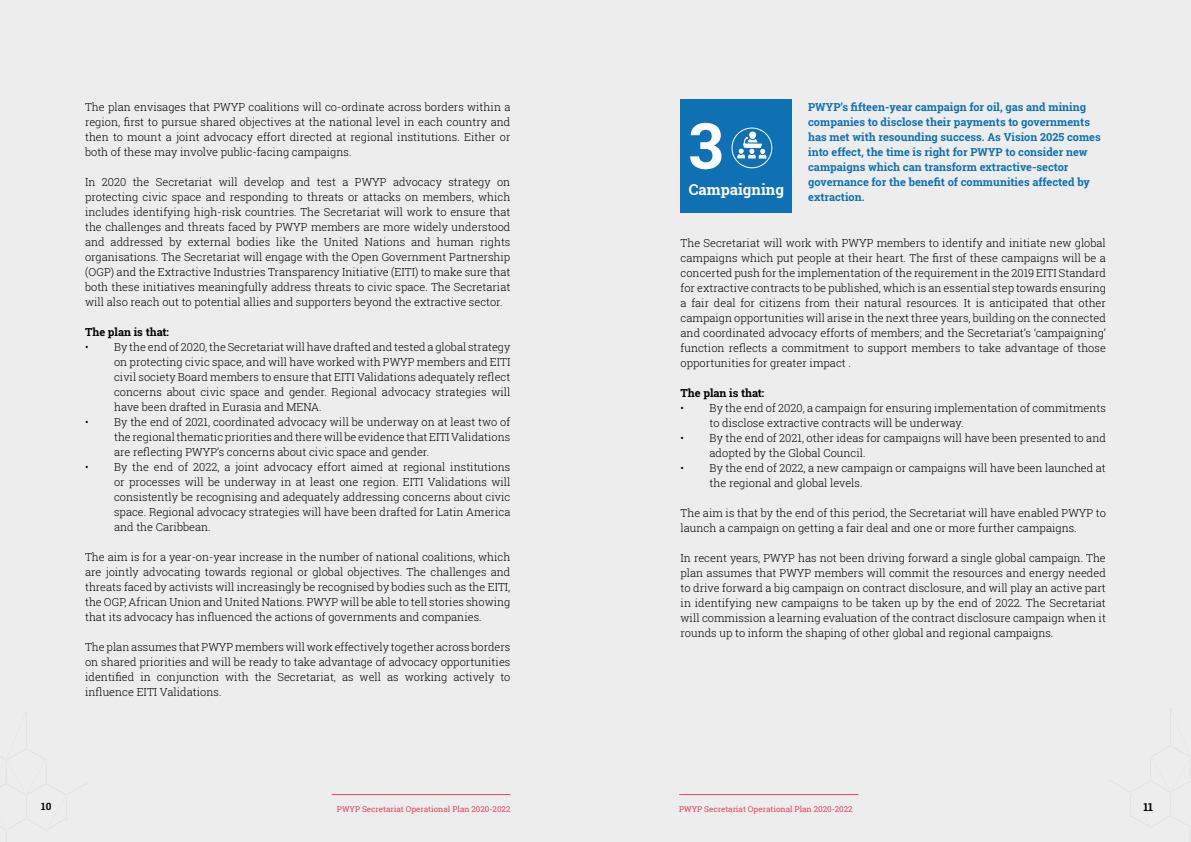
<style>
.page{position:relative;width:1191px;height:842px;background:#ededee}
.page>*{position:absolute;margin:0;border:0;box-sizing:border-box;transform-origin:0 0}
.t1{font:700 15px "Roboto Slab";color:#fff}
.t2{font:300 11px/15px "Roboto Slab";color:#000;text-align:justify}
.t3{font:700 11px/15px "Roboto Slab";color:#0f71b4}
.t4{font:700 11px "Roboto Slab";color:#000}
.t5{font:700 10px "Roboto Slab";color:#000}
.t6{font:8px "Roboto Slab";color:#e64561}
</style>
<div class="page">
<hr style="left:332px;top:794px;width:178px;height:1px;background:#e64561">
<hr style="left:679px;top:794px;width:179px;height:1px;background:#e64561">
<svg style="left:1113px;top:709px;width:78px;height:133px"></svg>
<svg style="left:0;top:712px;width:85px;height:117px"></svg>
<div style="left:680px;top:99px;width:112px;height:114px;background:#0f71b4"></div>
<svg style="left:690px;top:123px;width:31px;height:46px"></svg>
<svg style="left:737px;top:131px;width:29px;height:28px"></svg>
<div style="left:731px;top:128px;width:41px;height:40px;border:1px solid #fff;border-radius:50%"></div>
<p class="t2" style="left:85px;top:99px;width:427px">The plan envisages that PWYP coalitions will co-ordinate across borders within a region, first to pursue shared objectives at the national level in each country and then to mount a joint advocacy effort directed at regional institutions. Either or both of these may involve public-facing campaigns.</p>
<p class="t2" style="left:85px;top:174px;width:427px">In 2020 the Secretariat will develop and test a PWYP advocacy strategy on protecting civic space and responding to threats or attacks on members, which includes identifying high-risk countries. The Secretariat will work to ensure that the challenges and threats faced by PWYP members are more widely understood and addressed by external bodies like the United Nations and human rights organisations. The Secretariat will engage with the Open Government Partnership (OGP) and the Extractive Industries Transparency Initiative (EITI) to make sure that both these initiatives meaningfully address threats to civic space. The Secretariat will also reach out to potential allies and supporters beyond the extractive sector.</p>
<p class="t4" style="left:85px;top:324px;width:85px">The plan is that:</p>
<p class="t2" style="left:114px;top:339px;width:398px;text-indent:-29px">• By the end of 2020, the Secretariat will have drafted and tested a global strategy on protecting civic space, and will have worked with PWYP members and EITI civil society Board members to ensure that EITI Validations adequately reflect concerns about civic space and gender. Regional advocacy strategies will have been drafted in Eurasia and MENA.</p>
<p class="t2" style="left:114px;top:414px;width:398px;text-indent:-29px">• By the end of 2021, coordinated advocacy will be underway on at least two of the regional thematic priorities and there will be evidence that EITI Validations are reflecting PWYP’s concerns about civic space and gender.</p>
<p class="t2" style="left:114px;top:459px;width:398px;text-indent:-29px">• By the end of 2022, a joint advocacy effort aimed at regional institutions or processes will be underway in at least one region. EITI Validations will consistently be recognising and adequately addressing concerns about civic space. Regional advocacy strategies will have been drafted for Latin America and the Caribbean.</p>
<p class="t2" style="left:85px;top:549px;width:427px">The aim is for a year-on-year increase in the number of national coalitions, which are jointly advocating towards regional or global objectives. The challenges and threats faced by activists will increasingly be recognised by bodies such as the EITI, the OGP, African Union and United Nations. PWYP will be able to tell stories showing that its advocacy has influenced the actions of governments and companies.</p>
<p class="t2" style="left:85px;top:639px;width:427px">The plan assumes that PWYP members will work effectively together across borders on shared priorities and will be ready to take advantage of advocacy opportunities identified in conjunction with the Secretariat, as well as working actively to influence EITI Validations.</p>
<h1 class="t1" style="left:689px;top:179px;width:97px">Campaigning</h1>
<p class="t3" style="left:808px;top:99px;width:294px">PWYP’s fifteen-year campaign for oil, gas and mining companies to disclose their payments to governments has met with resounding success. As Vision 2025 comes into effect, the time is right for PWYP to consider new campaigns which can transform extractive-sector governance for the benefit of communities affected by extraction.</p>
<p class="t2" style="left:680px;top:235px;width:427px">The Secretariat will work with PWYP members to identify and initiate new global campaigns which put people at their heart. The first of these campaigns will be a concerted push for the implementation of the requirement in the 2019 EITI Standard for extractive contracts to be published, which is an essential step towards ensuring a fair deal for citizens from their natural resources. It is anticipated that other campaign opportunities will arise in the next three years, building on the connected and coordinated advocacy efforts of members; and the Secretariat’s ‘campaigning’ function reflects a commitment to support members to take advantage of those opportunities for greater impact .</p>
<p class="t4" style="left:680px;top:385px;width:85px">The plan is that:</p>
<p class="t2" style="left:709px;top:400px;width:398px;text-indent:-29px">• By the end of 2020, a campaign for ensuring implementation of commitments to disclose extractive contracts will be underway.</p>
<p class="t2" style="left:709px;top:430px;width:398px;text-indent:-29px">• By the end of 2021, other ideas for campaigns will have been presented to and adopted by the Global Council.</p>
<p class="t2" style="left:709px;top:460px;width:398px;text-indent:-29px">• By the end of 2022, a new campaign or campaigns will have been launched at the regional and global levels.</p>
<p class="t2" style="left:680px;top:505px;width:427px">The aim is that by the end of this period, the Secretariat will have enabled PWYP to launch a campaign on getting a fair deal and one or more further campaigns.</p>
<p class="t2" style="left:680px;top:550px;width:427px">In recent years, PWYP has not been driving forward a single global campaign. The plan assumes that PWYP members will commit the resources and energy needed to drive forward a big campaign on contract disclosure, and will play an active part in identifying new campaigns to be taken up by the end of 2022. The Secretariat will commission a learning evaluation of the contract disclosure campaign when it rounds up to inform the shaping of other global and regional campaigns.</p>
<p class="t5" style="left:41px;top:800px;width:12px">10</p>
<p class="t6" style="left:337px;top:803px;width:175px">PWYP Secretariat Operational Plan 2020-2022</p>
<p class="t6" style="left:679px;top:803px;width:175px">PWYP Secretariat Operational Plan 2020-2022</p>
<p class="t4" style="left:1143px;top:800px;width:11px">11</p>
</div>
